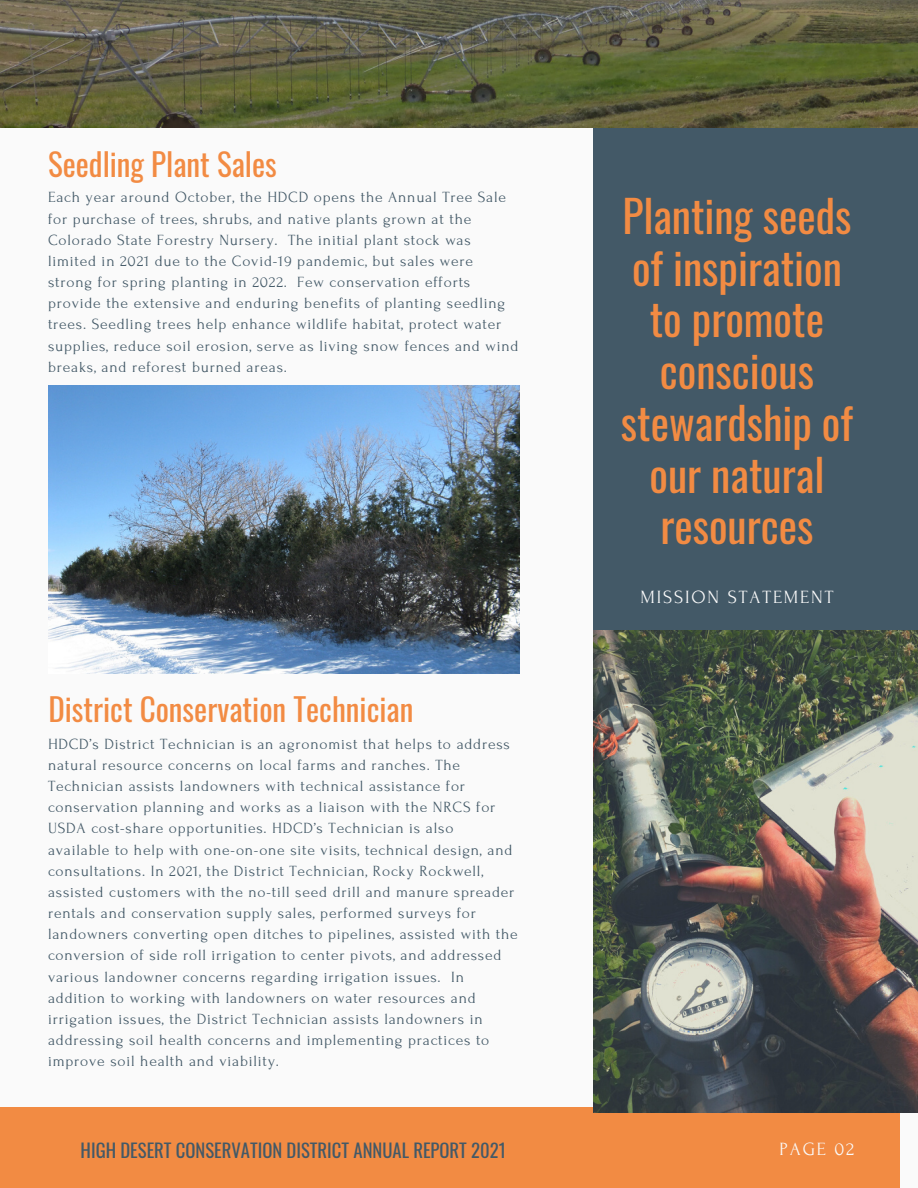
<style>
.page{position:relative;width:918px;height:1188px;background:#fafafa}
.page>*{position:absolute;margin:0;border:0;box-sizing:border-box;transform-origin:0 0}
.t1{font:43.65px/51.8px "Oswald";color:#f28b43;text-align:center}
.t2{font:31.2px "Oswald";color:#f28b43}
.t3{font:18.6px "Oswald";color:#435967}
.t4{font:18.6px "Forum";letter-spacing:.1em;color:#fafafa}
.t5{font:15.6px/21.1px "Forum";letter-spacing:.05em;color:#435967}
</style>
<div class="page">
<div style="left:594px;top:104px;width:324px;height:585px;background:#435967"></div>
<div style="left:0;top:1107px;width:900px;height:81px;background:#f28b43"></div>
<img style="left:594px;top:631px;width:324px;height:481px">
<img style="left:0;top:0;width:918px;height:127px">
<img style="left:48px;top:385px;width:471px;height:288px">
<p class="t2" style="left:48px;top:139px;width:230px">Seedling Plant Sales</p>
<p class="t5" style="left:48px;top:187px;width:472px">Each year around October, the HDCD opens the Annual Tree Sale for purchase of trees, shrubs, and native plants grown at the Colorado State Forestry Nursery. The initial plant stock was limited in 2021 due to the Covid-19 pandemic, but sales were strong for spring planting in 2022. Few conservation efforts provide the extensive and enduring benefits of planting seedling trees. Seedling trees help enhance wildlife habitat, protect water supplies, reduce soil erosion, serve as living snow fences and wind breaks, and reforest burned areas.</p>
<p class="t2" style="left:48px;top:685px;width:367px">District Conservation Technician</p>
<p class="t5" style="left:48px;top:733px;width:471px">HDCD’s District Technician is an agronomist that helps to address natural resource concerns on local farms and ranches. The Technician assists landowners with technical assistance for conservation planning and works as a liaison with the NRCS for USDA cost-share opportunities. HDCD’s Technician is also available to help with one-on-one site visits, technical design, and consultations. In 2021, the District Technician, Rocky Rockwell, assisted customers with the no-till seed drill and manure spreader rentals and conservation supply sales, performed surveys for landowners converting open ditches to pipelines, assisted with the conversion of side roll irrigation to center pivots, and addressed various landowner concerns regarding irrigation issues. In addition to working with landowners on water resources and irrigation issues, the District Technician assists landowners in addressing soil health concerns and implementing practices to improve soil health and viability.</p>
<p class="t1" style="left:621px;top:188px;width:234px">Planting seeds of inspiration to promote conscious stewardship of our natural resources</p>
<p class="t4" style="left:640px;top:587px;width:195px">MISSION STATEMENT</p>
<p class="t3" style="left:81px;top:1136px;width:427px">HIGH DESERT CONSERVATION DISTRICT ANNUAL REPORT 2021</p>
<p class="t4" style="left:780px;top:1139px;width:76px">PAGE 02</p>
</div>
